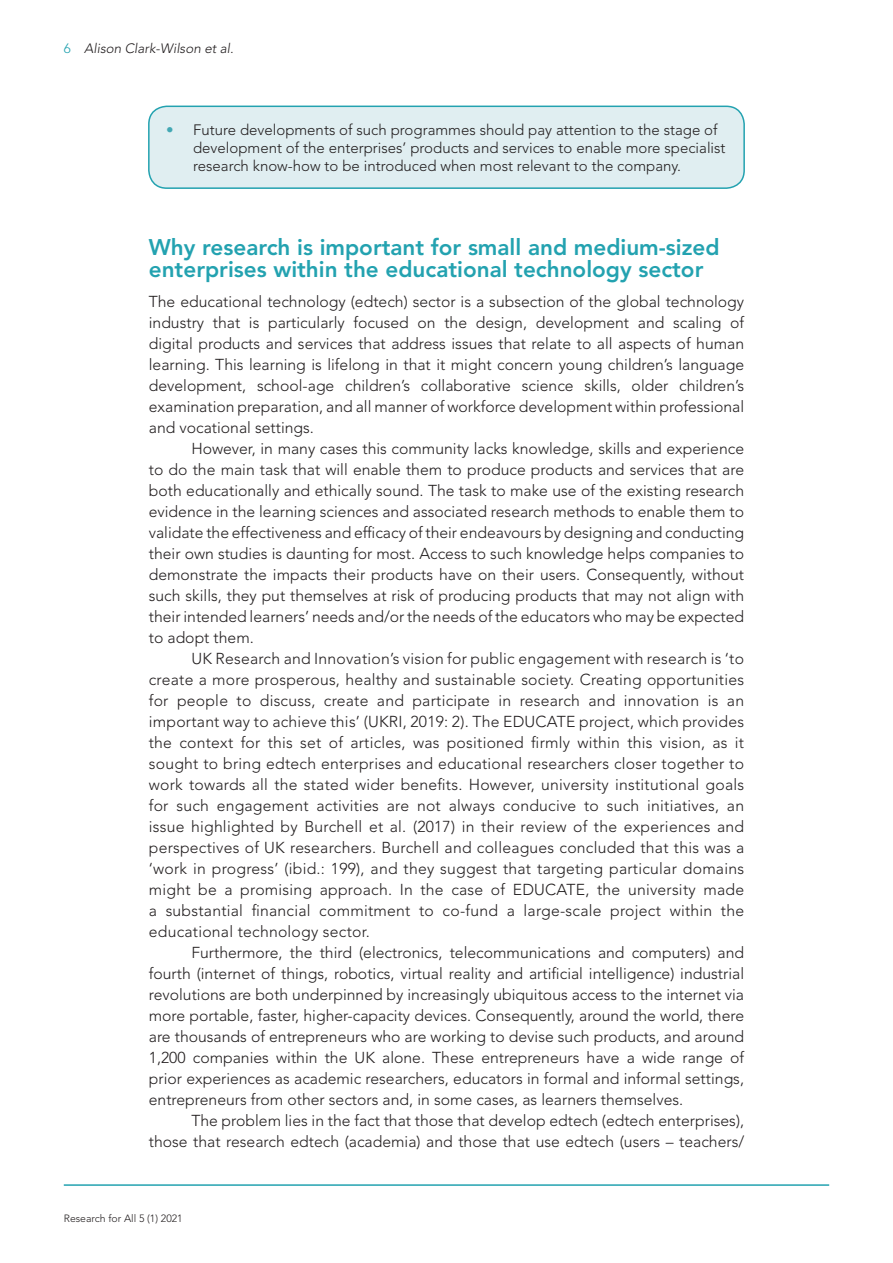
<style>
.page{position:relative;width:893px;height:1263px;background:#fff}
.page>*{position:absolute;margin:0;border:0;box-sizing:border-box;transform-origin:0 0}
.t1{font:800 22.5px/22.5px "Avenir LT Std";color:#23a2b0}
.t2{font:300 15.75px/21px "Avenir LT Std";color:#231f20;text-align:justify}
.t3{font:300 15px/18px "Avenir LT Std";color:#231f20}
.t4{font:italic 300 13.5px "Avenir LT Std";color:#231f20}
.t5{font:300 10.5px "Avenir LT Std";color:#231f20}
.s1{font-style:normal;color:#23a2b0}
.s2{color:#43a8b4}
</style>
<div class="page">
<hr style="left:64px;top:1184px;width:765px;height:2px;background:#23a2b0">
<div style="left:149px;top:106px;width:595px;height:82px;background:#e0eef1;border-radius:18px"></div>
<div style="left:148px;top:106px;width:597px;height:83px;border:2px solid #23a2b0;border-radius:18px"></div>
<p class="t4" style="left:64px;top:40px;width:171px"><span class="s1">6</span> Alison Clark-Wilson et al.</p>
<p class="t3" style="left:193px;top:121px;width:534px;text-indent:-27px"><span class="s2">•</span> Future developments of such programmes should pay attention to the stage of development of the enterprises’ products and services to enable more specialist research know-how to be introduced when most relevant to the company.</p>
<h1 class="t1" style="left:149px;top:236px;width:572px">Why research is important for small and medium-sized enterprises within the educational technology sector</h1>
<p class="t2" style="left:149px;top:291px;width:597px">The educational technology (edtech) sector is a subsection of the global technology industry that is particularly focused on the design, development and scaling of digital products and services that address issues that relate to all aspects of human learning. This learning is lifelong in that it might concern young children’s language development, school-age children’s collaborative science skills, older children’s examination preparation, and all manner of workforce development within professional and vocational settings.</p>
<p class="t2" style="left:149px;top:438px;width:597px;text-indent:43px">However, in many cases this community lacks knowledge, skills and experience to do the main task that will enable them to produce products and services that are both educationally and ethically sound. The task to make use of the existing research evidence in the learning sciences and associated research methods to enable them to validate the effectiveness and efficacy of their endeavours by designing and conducting their own studies is daunting for most. Access to such knowledge helps companies to demonstrate the impacts their products have on their users. Consequently, without such skills, they put themselves at risk of producing products that may not align with their intended learners’ needs and/or the needs of the educators who may be expected to adopt them.</p>
<p class="t2" style="left:149px;top:648px;width:597px;text-indent:43px">UK Research and Innovation’s vision for public engagement with research is ‘to create a more prosperous, healthy and sustainable society. Creating opportunities for people to discuss, create and participate in research and innovation is an important way to achieve this’ (UKRI, 2019: 2). The EDUCATE project, which provides the context for this set of articles, was positioned firmly within this vision, as it sought to bring edtech enterprises and educational researchers closer together to work towards all the stated wider benefits. However, university institutional goals for such engagement activities are not always conducive to such initiatives, an issue highlighted by Burchell et al. (2017) in their review of the experiences and perspectives of UK researchers. Burchell and colleagues concluded that this was a ‘work in progress’ (ibid.: 199), and they suggest that targeting particular domains might be a promising approach. In the case of EDUCATE, the university made a substantial financial commitment to co-fund a large-scale project within the educational technology sector.</p>
<p class="t2" style="left:149px;top:942px;width:597px;text-indent:43px">Furthermore, the third (electronics, telecommunications and computers) and fourth (internet of things, robotics, virtual reality and artificial intelligence) industrial revolutions are both underpinned by increasingly ubiquitous access to the internet via more portable, faster, higher-capacity devices. Consequently, around the world, there are thousands of entrepreneurs who are working to devise such products, and around 1,200 companies within the UK alone. These entrepreneurs have a wide range of prior experiences as academic researchers, educators in formal and informal settings, entrepreneurs from other sectors and, in some cases, as learners themselves.</p>
<p class="t2" style="left:149px;top:1110px;width:597px;text-align:right">The problem lies in the fact that those that develop edtech (edtech enterprises), those that research edtech (academia) and those that use edtech (users – teachers/</p>
<p class="t5" style="left:64px;top:1212px;width:120px">Research for All 5 (1) 2021</p>
</div>
